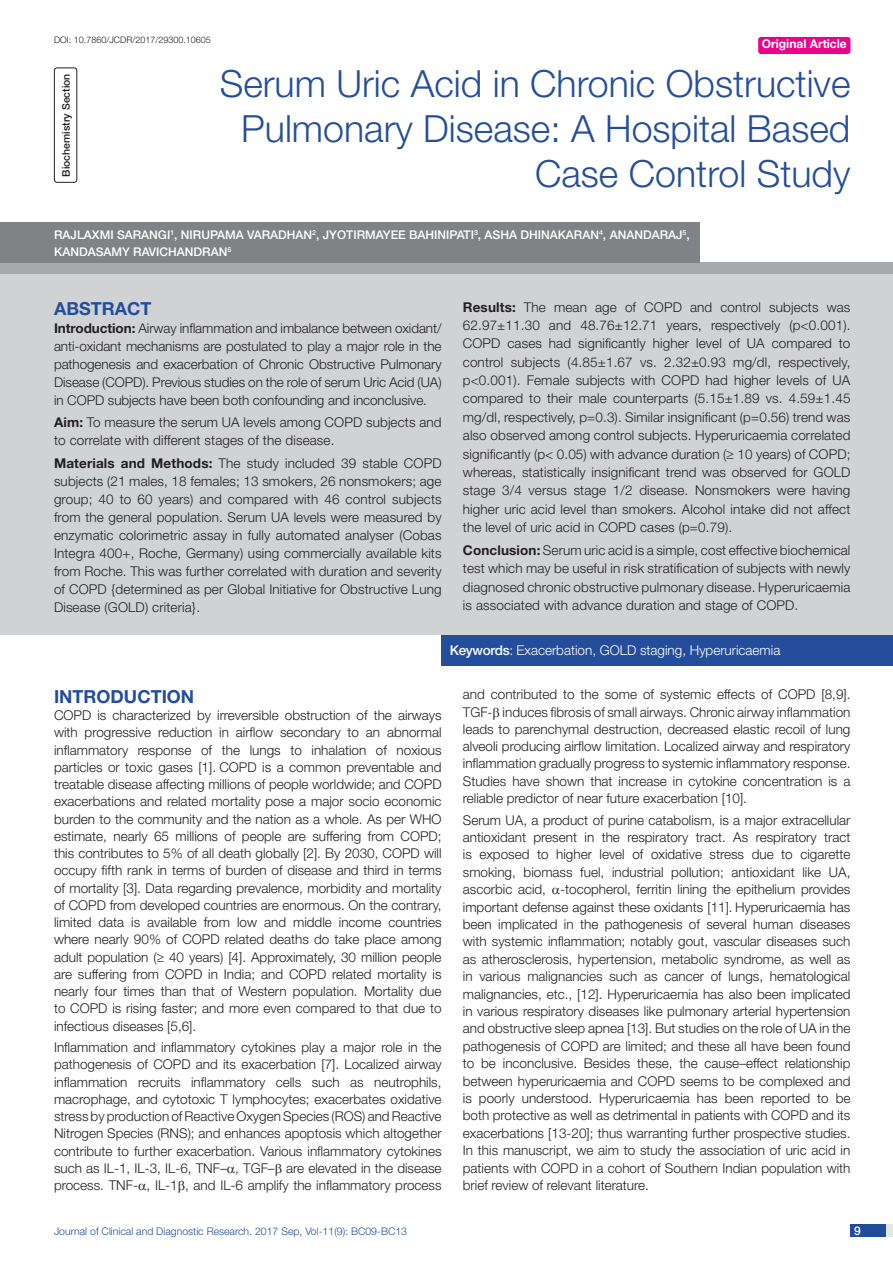
<style>
.page{position:relative;width:893px;height:1263px;background:#fff}
.page>*{position:absolute;margin:0;border:0;box-sizing:border-box;transform-origin:0 0}
.t1{font:300 37.5px/45px "Helvetica Neue";color:#244e9b;text-align:right}
.Heading{font:700 18px "Helvetica Neue";color:#244e9b}
.Abstract_head{font:700 18px "Helvetica Neue";color:#244e9b}
.Body_text{font:300 13.5px/17.2px "Helvetica Neue";color:#231f20;text-align:justify}
.Abstract_Text{font:300 13.5px/18.3px "Helvetica Neue";letter-spacing:.01em;color:#231f20;text-align:justify}
.Body_text-2{font:300 13.5px "Helvetica Neue";color:#fff}
.Author{font:500 12px "Helvetica Neue";color:#fff}
.t2{font:700 12px "Helvetica Neue";color:#fff}
.t3{font:300 10.5px "Helvetica Neue";color:#244e9b}
.section{font:500 10.5px "Helvetica Neue";color:#231f20}
.DOI{font:300 9px "Helvetica Neue";color:#231f20}
.s1{font-weight:700}
.s2{font-weight:500}
</style>
<div class="page">
<div style="left:850px;top:1224px;width:43px;height:13px;background:#e6e7e9"></div>
<div style="left:850px;top:1224px;width:35px;height:13px;background:#214c99"></div>
<div style="left:758px;top:37px;width:92px;height:17px;background:#ed028c;border-radius:3px"></div>
<div style="left:54px;top:67px;width:23px;height:116px;border:1px solid #231f20;border-radius:3px"></div>
<div style="left:0;top:263px;width:893px;height:12px;background:#a8a9ad"></div>
<div style="left:0;top:223px;width:699px;height:40px;background:#808285"></div>
<div style="left:0;top:275px;width:893px;height:360px;background:#d1d2d4"></div>
<div style="left:442px;top:635px;width:451px;height:30px;background:#244e9b"></div>
<p class="DOI" style="left:54px;top:35px;width:158px">DOI: 10.7860/JCDR/2017/29300.10605</p>
<p class="t2" style="left:762px;top:37px;width:87px">Original Article</p>
<p class="section" style="left:60px;top:177px;width:105px;rotate:-90deg">BIOCHEMISTRY SECTION</p>
<p class="t1" style="left:220px;top:60px;width:632px">Serum Uric Acid in Chronic Obstructive<br>Pulmonary Disease: A Hospital Based<br>Case Control Study</p>
<p class="Author" style="left:54px;top:227px;width:637px">RAJLAXMI SARANGI<sup>1</sup>, NIRUPAMA VARADHAN<sup>2</sup>, JYOTIRMAYEE BAHINIPATI<sup>3</sup>, AS HA DHINAKARAN<sup>4</sup>, ANANDARAJ<sup>5</sup>,</p>
<p class="Author" style="left:54px;top:245px;width:179px">KANDASAMY RAVICHANDRAN<sup>6</sup></p>
<p class="Abstract_head" style="left:54px;top:297px;width:99px">ABSTRACT</p>
<p class="Abstract_Text" style="left:54px;top:319px;width:389px"><span class="s1">Introduction:</span> Airway inflammation and imbalance between oxidant/ anti-oxidant mechanisms are postulated to play a major role in the pathogenesis and exacerbation of Chronic Obstructive Pulmonary Disease (COPD). Previous studies on the role of serum Uric Acid (UA) in COPD subjects have been both confounding and inconclusive.</p>
<p class="Abstract_Text" style="left:54px;top:413px;width:389px"><span class="s1">Aim:</span> To measure the serum UA levels among COPD subjects and to correlate with different stages of the disease.</p>
<p class="Abstract_Text" style="left:54px;top:453px;width:389px"><span class="s1">Materials and Methods:</span> The study included 39 stable COPD subjects (21 males, 18 females; 13 smokers, 26 nonsmokers; age group; 40 to 60 years) and compared with 46 control subjects from the general population. Serum UA levels were measured by enzymatic colorimetric assay in fully automated analyser (Cobas Integra 400+, Roche, Germany) using commercially available kits from Roche. This was further correlated with duration and severity of COPD {determined as per Global Initiative for Obstructive Lung Disease (GOLD) criteria}.</p>
<p class="Abstract_Text" style="left:463px;top:297px;width:389px"><span class="s1">Results:</span> The mean age of COPD and control subjects was 62.97±11.30 and 48.76±12.71 years, respectively (p&lt;0.001).<br>COPD cases had significantly higher level of UA compared to control subjects (4.85±1.67 vs. 2.32±0.93 mg/dl, respectively, p&lt;0.001). Female subjects with COPD had higher levels of UA compared to their male counterparts (5.15±1.89 vs. 4.59±1.45 mg/dl, respectively, p=0.3). Similar insignificant (p=0.56) trend was also observed among control subjects. Hyperuricaemia correlated significantly (p&lt; 0.05) with advance duration (≥ 10 years) of COPD; whereas, statistically insignificant trend was observed for GOLD stage 3/4 versus stage 1/2 disease. Nonsmokers were having higher uric acid level than smokers. Alcohol intake did not affect the level of uric acid in COPD cases (p=0.79).</p>
<p class="Abstract_Text" style="left:463px;top:540px;width:389px"><span class="s1">Conclusion:</span> Serum uric acid is a simple, cost effective biochemical test which may be useful in risk stratification of subjects with newly diagnosed chronic obstructive pulmonary disease. Hyperuricaemia is associated with advance duration and stage of COPD.</p>
<p class="Body_text-2" style="left:450px;top:642px;width:332px"><span class="s2">KEYWORDS</span>: Exacerbation, GOLD staging, Hyperuricaemia</p>
<p class="Heading" style="left:54px;top:685px;width:142px">INTRODUCTION</p>
<p class="Body_text" style="left:54px;top:706px;width:389px">COPD is characterized by irreversible obstruction of the airways with progressive reduction in airflow secondary to an abnormal inflammatory response of the lungs to inhalation of noxious particles or toxic gases [1]. COPD is a common preventable and treatable disease affecting millions of people worldwide; and COPD exacerbations and related mortality pose a major socio economic burden to the community and the nation as a whole. As per WHO estimate, nearly 65 millions of people are suffering from COPD; this contributes to 5% of all death globally [2]. By 2030, COPD will occupy fifth rank in terms of burden of disease and third in terms of mortality [3]. Data regarding prevalence, morbidity and mortality of COPD from developed countries are enormous. On the contrary, limited data is available from low and middle income countries where nearly 90% of COPD related deaths do take place among adult population (≥ 40 years) [4]. Approximately, 30 million people are suffering from COPD in India; and COPD related mortality is nearly four times than that of Western population. Mortality due to COPD is rising faster; and more even compared to that due to infectious diseases [5,6].</p>
<p class="Body_text" style="left:54px;top:1038px;width:389px">Inflammation and inflammatory cytokines play a major role in the pathogenesis of COPD and its exacerbation [7]. Localized airway inflammation recruits inflammatory cells such as neutrophils, macrophage, and cytotoxic T lymphocytes; exacerbates oxidative stress by production of Reactive Oxygen Species (ROS) and Reactive Nitrogen Species (RNS); and enhances apoptosis which altogether contribute to further exacerbation. Various inflammatory cytokines such as IL-1, IL-3, IL-6, TNF– , TGF– are elevated in the disease process. TNF- , IL-1 , and IL-6 amplify the inflammatory process</p>
<p class="Body_text" style="left:463px;top:686px;width:389px">and contributed to the some of systemic effects of COPD [8,9].<br>TGF- induces fibrosis of small airways. Chronic airway inflammation leads to parenchymal destruction, decreased elastic recoil of lung alveoli producing airflow limitation. Localized airway and respiratory inflammation gradually progress to systemic inflammatory response.<br>Studies have shown that increase in cytokine concentration is a reliable predictor of near future exacerbation [10].</p>
<p class="Body_text" style="left:463px;top:811px;width:389px">Serum UA, a product of purine catabolism, is a major extracellular antioxidant present in the respiratory tract. As respiratory tract is exposed to higher level of oxidative stress due to cigarette smoking, biomass fuel, industrial pollution; antioxidant like UA, ascorbic acid, -tocopherol, ferritin lining the epithelium provides important defense against these oxidants [11]. Hyperuricaemia has been implicated in the pathogenesis of several human diseases with systemic inflammation; notably gout, vascular diseases such as atherosclerosis, hypertension, metabolic syndrome, as well as in various malignancies such as cancer of lungs, hematological malignancies, etc., [12]. Hyperuricaemia has also been implicated in various respiratory diseases like pulmonary arterial hypertension and obstructive sleep apnea [13]. But studies on the role of UA in the pathogenesis of COPD are limited; and these all have been found to be inconclusive. Besides these, the cause–effect relationship between hyperuricaemia and COPD seems to be complexed and is poorly understood. Hyperuricaemia has been reported to be both protective as well as detrimental in patients with COPD and its exacerbations [13-20]; thus warranting further prospective studies.<br>In this manuscript, we aim to study the association of uric acid in patients with COPD in a cohort of Southern Indian population with brief review of relevant literature.</p>
<p class="t3" style="left:54px;top:1225px;width:355px">Journal of Clinical and Diagnostic Research. 2017 Sep, Vol-11(9): BC09-BC13</p>
<p class="Author" style="left:854px;top:1223px;width:8px">9</p>
</div>
